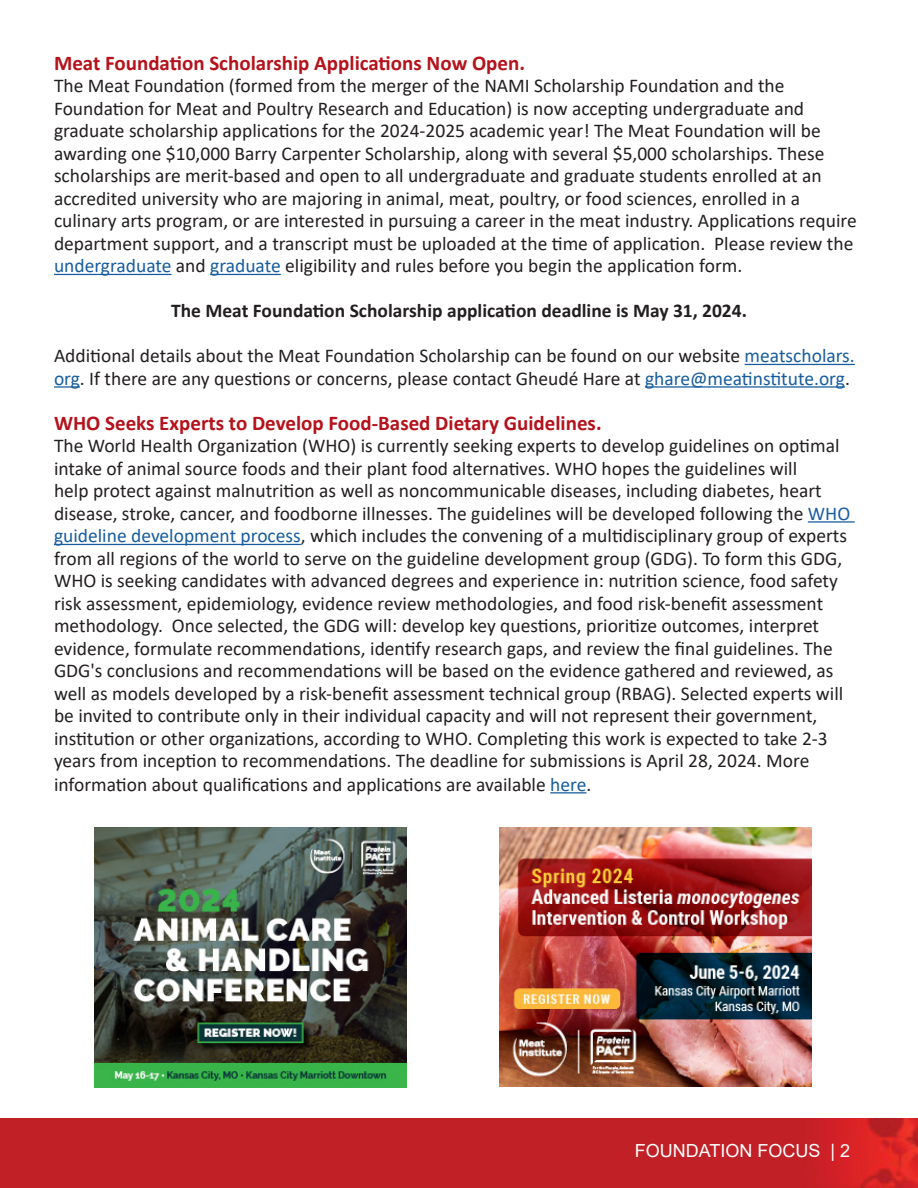
<style>
.page{position:relative;width:918px;height:1188px;background:#fff}
.page>*{position:absolute;margin:0;border:0;box-sizing:border-box;transform-origin:0 0}
.t1{font:700 21px "Calibri";color:#b5121b}
.t2{font:19.5px/22.5px "Calibri";color:#231f20}
.t3{font:700 19.5px "Calibri";color:#231f20}
.t4{font:18px "Arial";color:#fff}
.s1{color:#175d9e}
</style>
<div class="page">
<img style="left:0;top:1119px;width:918px;height:69px">
<hr style="left:54px;top:274px;width:118px;height:1px;background:#175d9e">
<hr style="left:210px;top:274px;width:71px;height:1px;background:#175d9e">
<hr style="left:745px;top:364px;width:110px;height:1px;background:#175d9e">
<hr style="left:54px;top:386px;width:26px;height:2px;background:#175d9e">
<hr style="left:645px;top:386px;width:200px;height:2px;background:#175d9e">
<hr style="left:808px;top:521px;width:47px;height:2px;background:#175d9e">
<hr style="left:54px;top:544px;width:247px;height:1px;background:#175d9e">
<hr style="left:550px;top:792px;width:36px;height:1px;background:#175d9e">
<img style="left:94px;top:827px;width:313px;height:261px">
<img style="left:500px;top:827px;width:311px;height:260px">
<p class="t1" style="left:54px;top:48px;width:472px">Meat Foundation Scholarship Applications Now Open.</p>
<p class="t2" style="left:54px;top:74px;width:804px">The Meat Foundation (formed from the merger of the NAMI Scholarship Foundation and the Foundation for Meat and Poultry Research and Education) is now accepting undergraduate and graduate scholarship applications for the 2024-2025 academic year! The Meat Foundation will be awarding one $10,000 Barry Carpenter Scholarship, along with several $5,000 scholarships. These scholarships are merit-based and open to all undergraduate and graduate students enrolled at an accredited university who are majoring in animal, meat, poultry, or food sciences, enrolled in a culinary arts program, or are interested in pursuing a career in the meat industry. Applications require department support, and a transcript must be uploaded at the time of application. Please review the <span class="s1">undergraduate</span> and <span class="s1">graduate</span> eligibility and rules before you begin the application form.</p>
<p class="t3" style="left:171px;top:297px;width:577px">The Meat Foundation Scholarship application deadline is May 31, 2024.</p>
<p class="t2" style="left:54px;top:344px;width:802px">Additional details about the Meat Foundation Scholarship can be found on our website <span class="s1">meatscholars. org</span>. If there are any questions or concerns, please contact Gheudé Hare at <span class="s1">ghare@meatinstitute.org</span>.</p>
<p class="t1" style="left:54px;top:408px;width:549px">WHO Seeks Experts to Develop Food-Based Dietary Guidelines.</p>
<p class="t2" style="left:54px;top:434px;width:798px">The World Health Organization (WHO) is currently seeking experts to develop guidelines on optimal intake of animal source foods and their plant food alternatives. WHO hopes the guidelines will<br>help protect against malnutrition as well as noncommunicable diseases, including diabetes, heart disease, stroke, cancer, and foodborne illnesses. The guidelines will be developed following the <span class="s1">WHO guideline development process</span>, which includes the convening of a multidisciplinary group of experts from all regions of the world to serve on the guideline development group (GDG). To form this GDG, WHO is seeking candidates with advanced degrees and experience in: nutrition science, food safety risk assessment, epidemiology, evidence review methodologies, and food risk-benefit assessment methodology. Once selected, the GDG will: develop key questions, prioritize outcomes, interpret evidence, formulate recommendations, identify research gaps, and review the final guidelines. The GDG's conclusions and recommendations will be based on the evidence gathered and reviewed, as well as models developed by a risk-benefit assessment technical group (RBAG). Selected experts will be invited to contribute only in their individual capacity and will not represent their government, institution or other organizations, according to WHO. Completing this work is expected to take 2-3 years from inception to recommendations. The deadline for submissions is April 28, 2024. More information about qualifications and applications are available <span class="s1">here</span>.</p>
<p class="t4" style="left:635px;top:1138px;width:217px">FOUNDATION FOCUS | 2</p>
</div>
